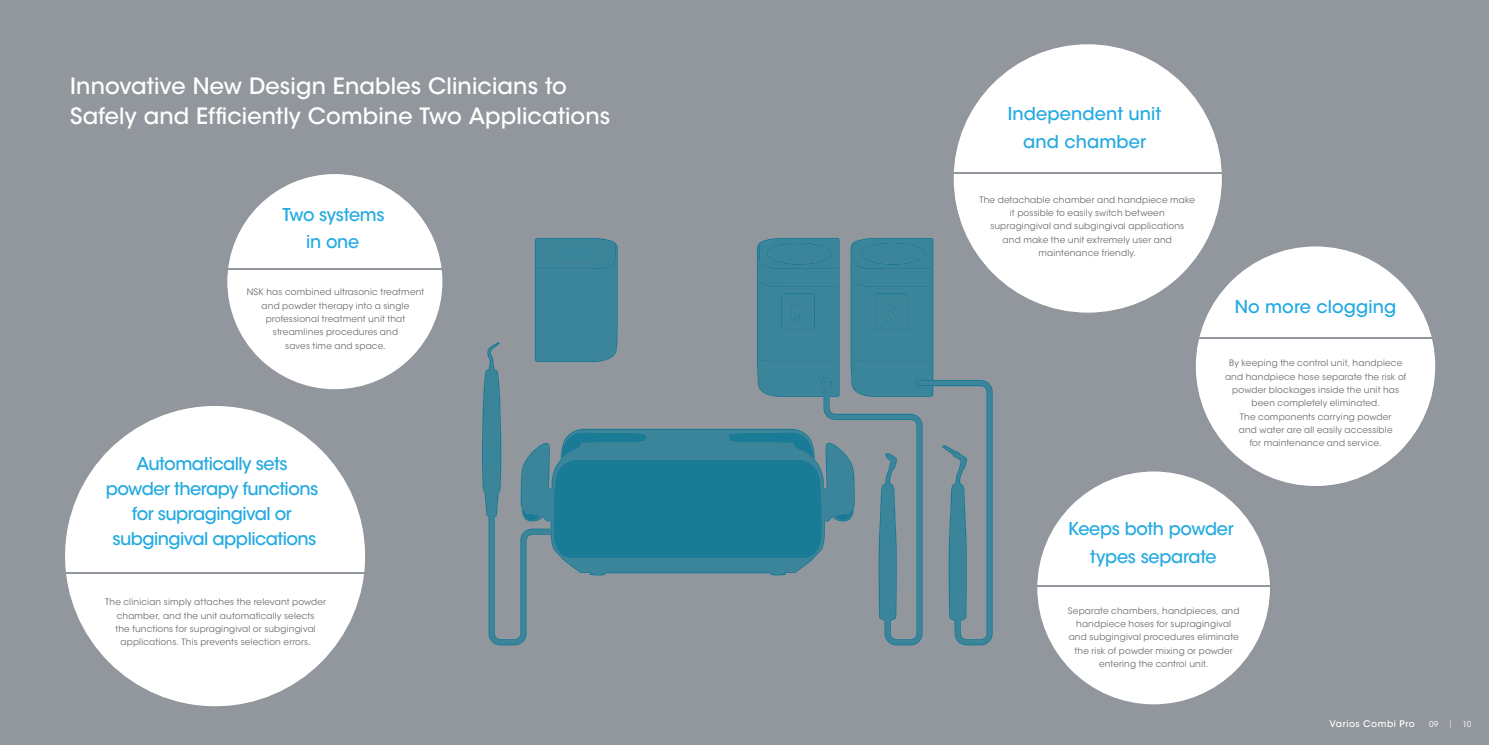
<style>
.page{position:relative;width:1489px;height:745px;background:#fff}
.page>*{position:absolute;margin:0;border:0;box-sizing:border-box;transform-origin:0 0}
.t1{font:500 22.5px/29.4px "ITC Avant Garde Std";letter-spacing:.005em;color:#fff}
.t2{font:500 17.75px/25px "ITC Avant Garde Std";letter-spacing:-.03em;color:#24aae1;text-align:center}
.t3{font:500 17.75px/27.5px "ITC Avant Garde Std";letter-spacing:.005em;color:#24aae1;text-align:center}
.t4{font:500 9.12px "ITC Avant Garde Std";letter-spacing:.06em;color:#fff}
.t5{font:8.88px/13.4px "ITC Avant Garde Std";letter-spacing:.02em;color:#6c6d70;text-align:center}
.t6{font:8px "ITC Avant Garde Std";color:#fff}
.s1{font-family:"Helvetica Neue";font-weight:300}
</style>
<div class="page">
<div style="left:0;top:0;width:1488px;height:744px;background:#91979c"></div>
<svg style="left:482px;top:238px;width:510px;height:407px"></svg>
<svg style="left:952px;top:44px;width:270px;height:270px;fill:#fff"></svg>
<hr style="left:951px;top:172px;width:273px;height:2px;background:#91969c">
<svg style="left:1194px;top:245px;width:242px;height:241px;fill:#fff"></svg>
<hr style="left:1196px;top:337px;width:238px;height:1px;background:#91969c">
<svg style="left:1037px;top:470px;width:234px;height:235px;fill:#fff"></svg>
<hr style="left:1033px;top:585px;width:240px;height:1px;background:#91969c">
<svg style="left:65px;top:406px;width:300px;height:301px;fill:#fff"></svg>
<hr style="left:61px;top:572px;width:308px;height:1px;background:#91969c">
<svg style="left:227px;top:174px;width:216px;height:216px;fill:#fff"></svg>
<hr style="left:228px;top:268px;width:213px;height:2px;background:#91969c">
<h1 class="t1" style="left:70px;top:71px;width:541px">Innovative New Design Enables Clinicians to<br>Safely and Efficiently Combine Two Applications</h1>
<h2 class="t2" style="left:282px;top:201px;width:104px;line-height:27.5px">Two systems in one</h2>
<p class="t5" style="left:247px;top:285px;width:179px">NSK has combined ultrasonic treatment and powder therapy into a single professional treatment unit that streamlines procedures and<br>saves time and space.</p>
<h2 class="t2" style="left:106px;top:450px;width:214px">Automatically sets powder therapy functions for supragingival or subgingival applications</h2>
<p class="t5" style="left:105px;top:595px;width:222px">The clinician simply attaches the relevant powder chamber, and the unit automatically selects<br>the functions for supragingival or subgingival applications. This prevents selection errors.</p>
<h2 class="t3" style="left:1007px;top:100px;width:155px">Independent unit and chamber</h2>
<p class="t5" style="left:979px;top:193px;width:217px">The detachable chamber and handpiece make it possible to easily switch between supragingival and subgingival applications<br>and make the unit extremely user and maintenance friendly.</p>
<h2 class="t3" style="left:1234px;top:292px;width:163px">No more clogging</h2>
<p class="t5" style="left:1224px;top:356px;width:183px">By keeping the control unit, handpiece and handpiece hose separate the risk of powder blockages inside the unit has been completely eliminated.<br>The components carrying powder<br>and water are all easily accessible<br>for maintenance and service.</p>
<h2 class="t2" style="left:1068px;top:515px;width:167px;line-height:27.5px">Keeps both powder types separate</h2>
<p class="t5" style="left:1067px;top:603px;width:173px">Separate chambers, handpieces, and handpiece hoses for supragingival and subgingival procedures eliminate the risk of powder mixing or powder entering the control unit.</p>
<p class="t4" style="left:1329px;top:718px;width:87px">Varios Combi Pro</p>
<p class="t6" style="left:1428px;top:718px;width:11px">09</p>
<p class="t6" style="left:1448px;top:718px;width:24px"><span class="s1">︲</span> 10</p>
</div>
